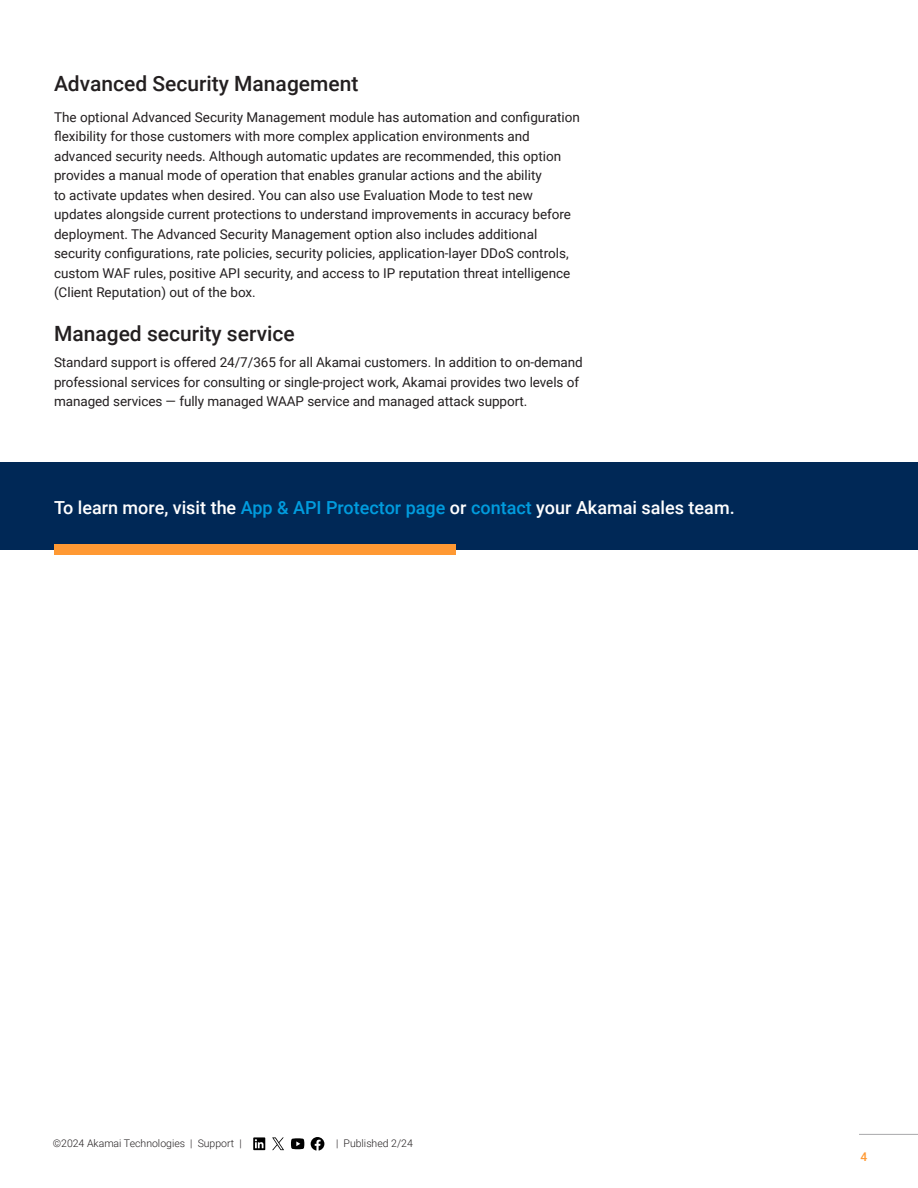
<style>
.page{position:relative;width:918px;height:1188px;background:#fff}
.page>*{position:absolute;margin:0;border:0;box-sizing:border-box;transform-origin:0 0}
.t1{font:500 21px "Roboto";color:#231f20}
.t2{font:500 18px "Roboto";color:#fff}
.t3{font:13.5px/19.5px "Roboto";color:#231f20}
.t4{font:500 12px "Roboto";color:#f93}
.t5{font:300 10.5px "Roboto";color:#231f20}
.s1{color:#009cde}
</style>
<div class="page">
<hr style="left:859px;top:1134px;width:59px;height:1px;background:#a8a8aa">
<div style="left:0;top:462px;width:918px;height:87px;background:#002856"></div>
<div style="left:54px;top:544px;width:401px;height:11px;background:#f93"></div>
<svg style="left:311px;top:1137px;width:13px;height:14px"></svg>
<svg style="left:291px;top:1138px;width:13px;height:11px"></svg>
<svg style="left:253px;top:1137px;width:12px;height:13px"></svg>
<svg style="left:272px;top:1137px;width:12px;height:13px"></svg>
<h1 class="t1" style="left:54px;top:75px;width:306px">Advanced Security Management</h1>
<p class="t3" style="left:54px;top:107px;width:527px">The optional Advanced Security Management module has automation and configuration flexibility for those customers with more complex application environments and advanced security needs. Although automatic updates are recommended, this option provides a manual mode of operation that enables granular actions and the ability<br>to activate updates when desired. You can also use Evaluation Mode to test new updates alongside current protections to understand improvements in accuracy before deployment. The Advanced Security Management option also includes additional security configurations, rate policies, security policies, application-layer DDoS controls, custom WAF rules, positive API security, and access to IP reputation threat intelligence (Client Reputation) out of the box.</p>
<h1 class="t1" style="left:54px;top:325px;width:242px">Managed security service</h1>
<p class="t3" style="left:54px;top:352px;width:530px">Standard support is offered 24/7/365 for all Akamai customers. In addition to on-demand professional services for consulting or single-project work, Akamai provides two levels of managed services — fully managed WAAP service and managed attack support.</p>
<h2 class="t2" style="left:54px;top:500px;width:682px">To learn more, visit the <span class="s1">App &amp; API Protector page</span> or <span class="s1">contact</span> your Akamai sales team.</h2>
<p class="t5" style="left:53px;top:1139px;width:190px">©2024 Akamai Technologies | Support |</p>
<p class="t5" style="left:336px;top:1139px;width:78px">| Published 2/24</p>
<p class="t4" style="left:860px;top:1152px;width:8px">4</p>
</div>
